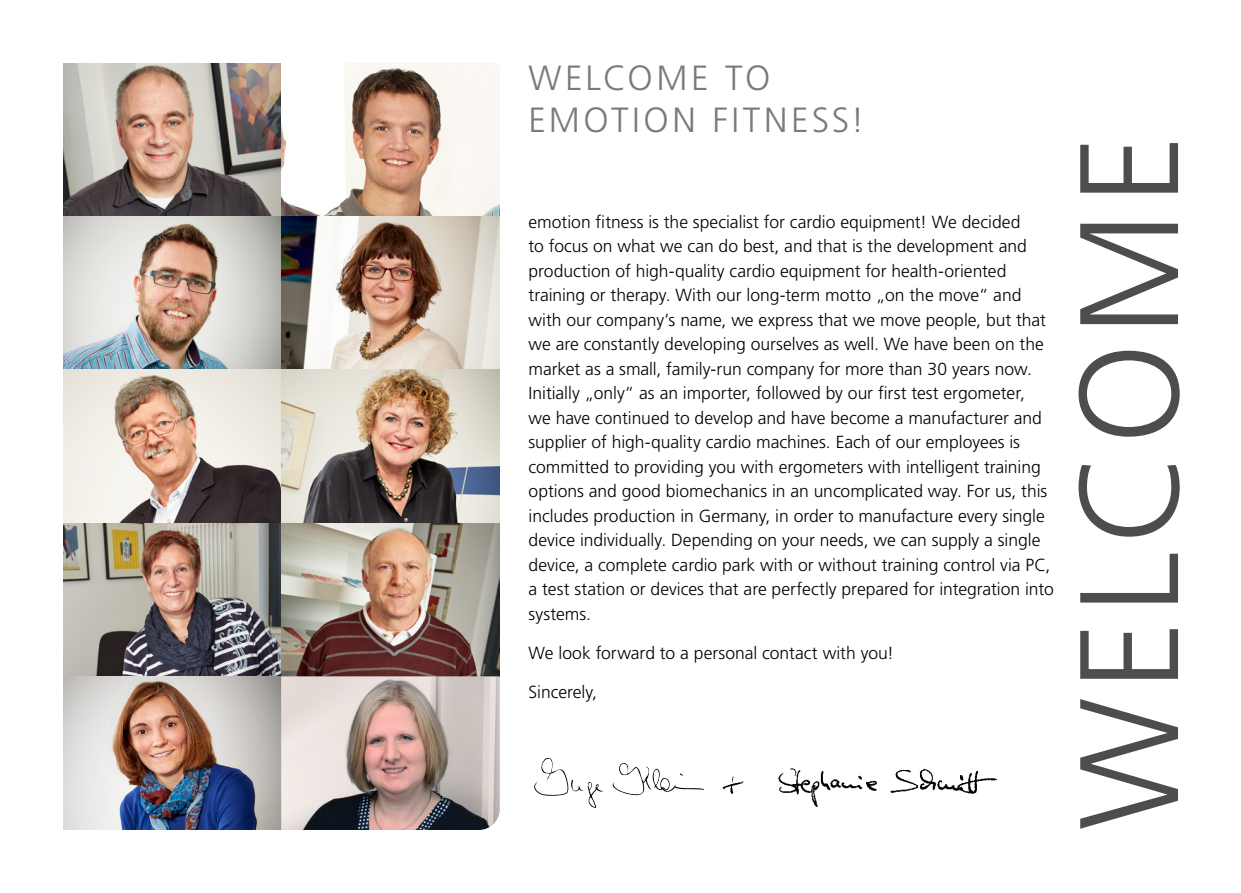
<style>
.page{position:relative;width:1241px;height:893px;background:#fff}
.page>*{position:absolute;margin:0;border:0;box-sizing:border-box;transform-origin:0 0}
.t1{font:300 140px "Frutiger";letter-spacing:.05em;color:#4f4c50}
.t2{font:300 35px/42px "Frutiger";letter-spacing:.1em;color:#7a7a7e}
.t3{font:300 17.5px/24.5px "Frutiger";color:#000}
</style>
<div class="page">
<img style="left:722px;top:768px;width:274px;height:39px">
<img style="left:63px;top:63px;width:436px;height:767px">
<svg style="left:281px;top:677px;width:218px;height:153px;background:#b8a9a5"></svg>
<svg style="left:612px;top:763px;width:92px;height:33px"></svg>
<svg style="left:534px;top:758px;width:69px;height:50px"></svg>
<h2 class="t2" style="left:528px;top:57px;width:337px">WELCOME TO<br>EMOTION FITNESS!</h2>
<p class="t3" style="left:528px;top:209px;width:526px">emotion fitness is the specialist for cardio equipment! We decided<br>to focus on what we can do best, and that is the development and production of high-quality cardio equipment for health-oriented training or therapy. With our long-term motto „on the move“ and with our company’s name, we express that we move people, but that we are constantly developing ourselves as well. We have been on the market as a small, family-run company for more than 30 years now.<br>Initially „only“ as an importer, followed by our first test ergometer,<br>we have continued to develop and have become a manufacturer and supplier of high-quality cardio machines. Each of our employees is committed to providing you with ergometers with intelligent training options and good biomechanics in an uncomplicated way. For us, this includes production in Germany, in order to manufacture every single device individually. Depending on your needs, we can supply a single device, a complete cardio park with or without training control via PC, a test station or devices that are perfectly prepared for integration into systems.</p>
<p class="t3" style="left:528px;top:641px;width:367px">We look forward to a personal contact with you!</p>
<p class="t3" style="left:528px;top:680px;width:70px">Sincerely,</p>
<h1 class="t1" style="left:1050px;top:830px;width:697px;rotate:-90deg">WELCOME</h1>
</div>
